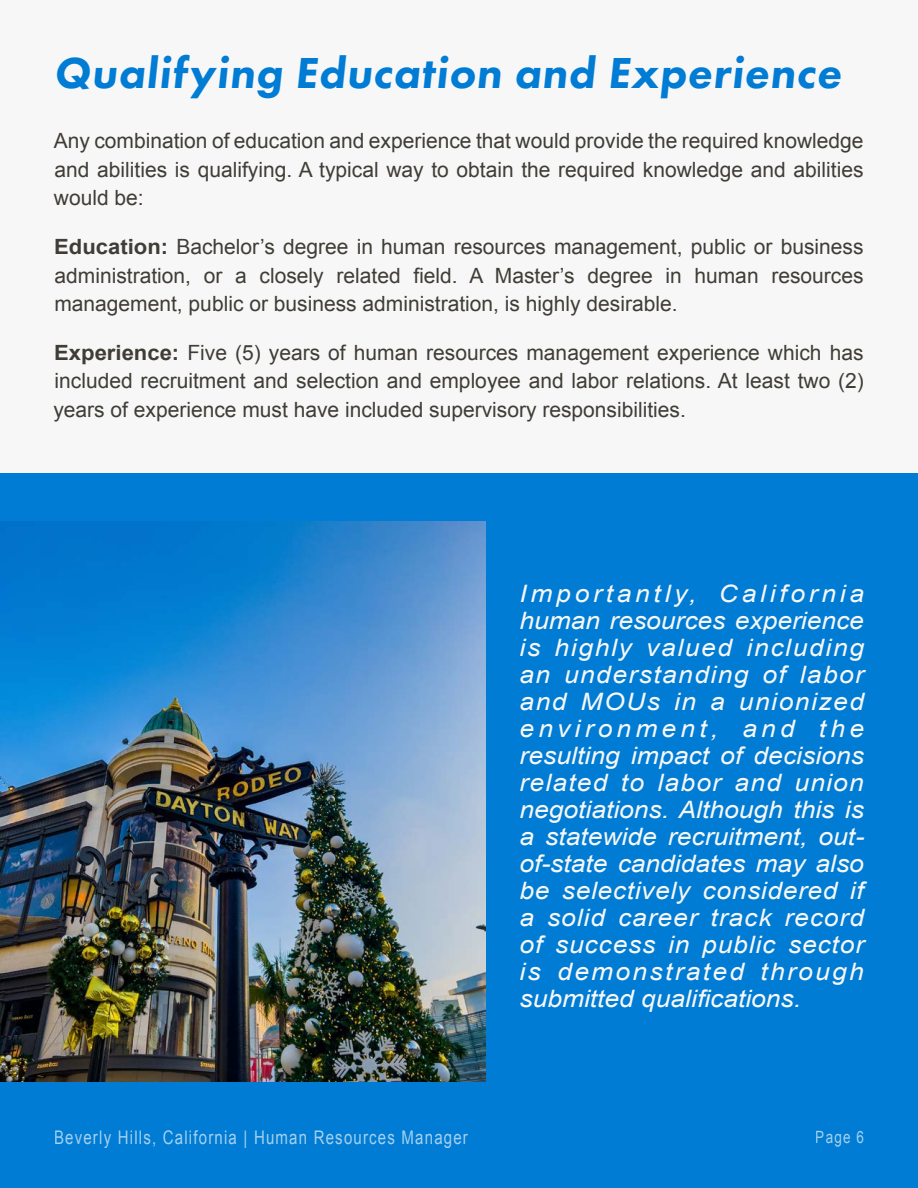
<style>
.page{position:relative;width:918px;height:1188px;background:#f7f7f7}
.page>*{position:absolute;margin:0;border:0;box-sizing:border-box;transform-origin:0 0}
.RA_Major_Heading{font:800 45px "Futura PT";color:#007cd4}
.Normal_white_call-out{font:italic 24px/27px "Arial";letter-spacing:.03em;color:#f7f7f7;text-align:justify;scale:1.1 1}
.t1{font:21px/28.5px "Arial";color:#403d37;text-align:justify}
.t2{font:18.75px "Arial";letter-spacing:.08em;color:#fff;scale:.8 1}
.t3{font:16.8px "Arial";color:#fff;scale:.8 1}
.s1{font-weight:700}
</style>
<div class="page">
<div style="left:0;top:473px;width:918px;height:715px;background:#007cd4"></div>
<img style="left:0;top:521px;width:486px;height:561px">
<p class="RA_Major_Heading" style="left:54px;top:45px;width:794px">Qualifying Education and Experience</p>
<p class="t1" style="left:54px;top:127px;width:811px">Any combination of education and experience that would provide the required knowledge and abilities is qualifying. A typical way to obtain the required knowledge and abilities would be:</p>
<p class="t1" style="left:54px;top:233px;width:811px"><span class="s1">Education:</span> Bachelor’s degree in human resources management, public or business administration, or a closely related field. A Master’s degree in human resources management, public or business administration, is highly desirable.</p>
<p class="t1" style="left:53px;top:338px;width:812px"><span class="s1">Experience:</span> Five (5) years of human resources management experience which has included recruitment and selection and employee and labor relations. At least two (2) years of experience must have included supervisory responsibilities.</p>
<p class="Normal_white_call-out" style="left:519px;top:580px;width:315px">Importantly, California human resources experience is highly valued including an understanding of labor and MOUs in a unionized environment, and the resulting impact of decisions related to labor and union negotiations. Although this is a statewide recruitment, out&shy;of-state candidates may also be selectively considered if a solid career track record of success in public sector is demonstrated through submitted qualifications.</p>
<p class="t2" style="left:54px;top:1125px;width:519px">Beverly Hills, California | Human Resources Manager</p>
<p class="t3" style="left:816px;top:1126px;width:62px">Page 6</p>
</div>
